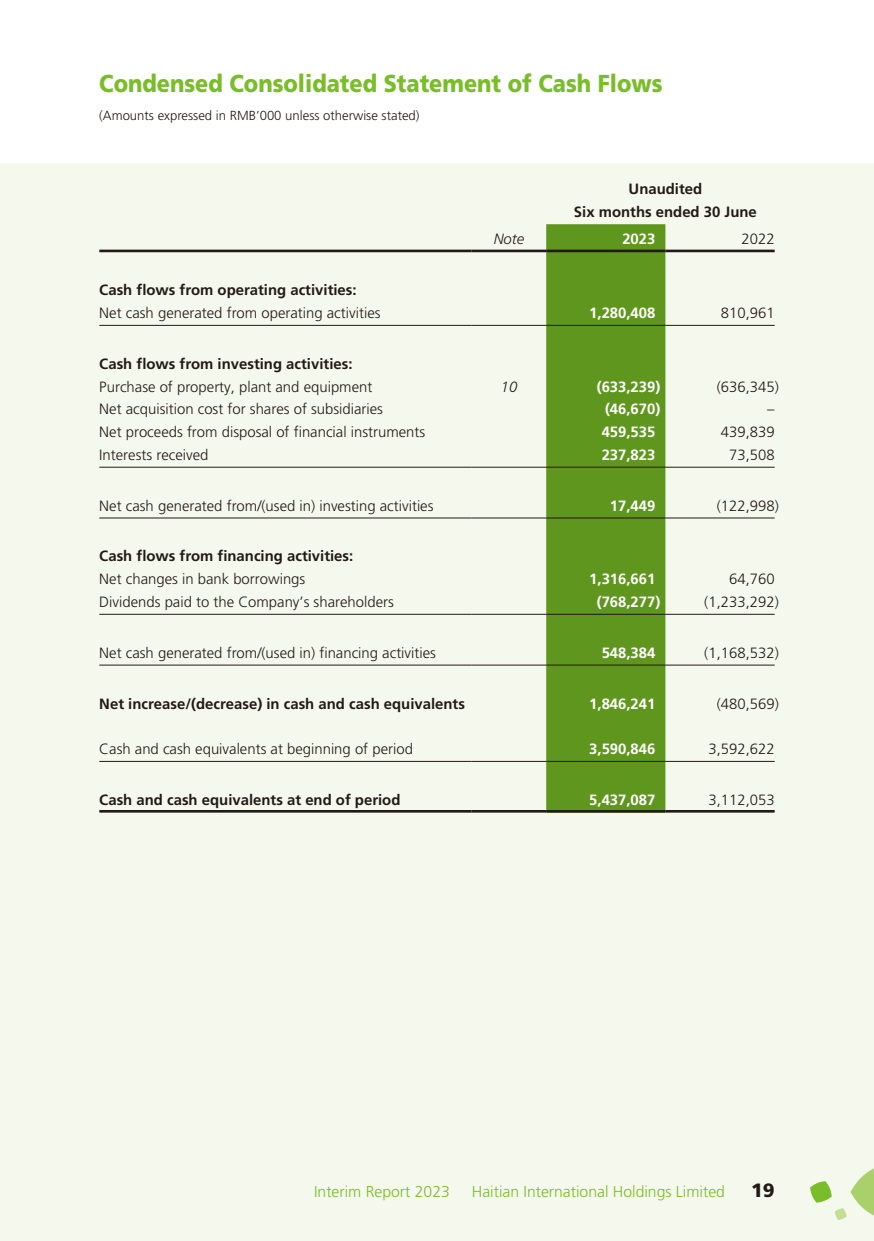
<style>
.page{position:relative;width:874px;height:1241px;background:#fff}
.page>*{position:absolute;margin:0;border:0;box-sizing:border-box;transform-origin:0 0}
.t1{font:900 24.5px "Frutiger LT Std";color:#79bd29;scale:.88 1}
.t2{font:900 19.25px "Frutiger LT Std";color:#231916}
.t3{font:300 15.75px "Frutiger LT Std";color:#79bd29}
.t4{font:300 14.88px "Frutiger LT Std";color:#231916}
.t5{font:700 14.88px/22.8px "Frutiger LT Std";color:#231916;text-align:center}
.t6{font:700 14.88px "Frutiger LT Std";color:#fff}
.t7{font:italic 300 14.88px "Frutiger LT Std";color:#231916}
.t8{font:300 13.12px "Frutiger LT Std";color:#231916}
</style>
<div class="page">
<div style="left:0;top:164px;width:873px;height:1076px;background:#f5f9ed"></div>
<svg style="left:810px;top:1169px;width:63px;height:50px"></svg>
<svg style="left:546px;top:224px;width:119px;height:585px;background:#639824"></svg>
<hr style="left:99px;top:249px;width:372px;height:3px;background:#231916">
<hr style="left:471px;top:249px;width:75px;height:3px;background:#231916">
<hr style="left:546px;top:249px;width:119px;height:3px;background:#231916">
<hr style="left:665px;top:249px;width:109px;height:3px;background:#231916">
<hr style="left:99px;top:325px;width:372px;height:1px;background:#231916">
<hr style="left:471px;top:325px;width:75px;height:1px;background:#231916">
<hr style="left:546px;top:325px;width:119px;height:1px;background:#231916">
<hr style="left:665px;top:325px;width:109px;height:1px;background:#231916">
<hr style="left:99px;top:466px;width:372px;height:1px;background:#231916">
<hr style="left:471px;top:466px;width:75px;height:1px;background:#231916">
<hr style="left:546px;top:466px;width:119px;height:1px;background:#231916">
<hr style="left:665px;top:466px;width:109px;height:1px;background:#231916">
<hr style="left:99px;top:517px;width:372px;height:1px;background:#231916">
<hr style="left:471px;top:517px;width:75px;height:1px;background:#231916">
<hr style="left:546px;top:517px;width:119px;height:1px;background:#231916">
<hr style="left:665px;top:517px;width:109px;height:1px;background:#231916">
<hr style="left:99px;top:613px;width:372px;height:1px;background:#231916">
<hr style="left:471px;top:613px;width:75px;height:1px;background:#231916">
<hr style="left:546px;top:613px;width:119px;height:1px;background:#231916">
<hr style="left:665px;top:613px;width:109px;height:1px;background:#231916">
<hr style="left:99px;top:664px;width:372px;height:1px;background:#231916">
<hr style="left:471px;top:664px;width:75px;height:1px;background:#231916">
<hr style="left:546px;top:664px;width:119px;height:1px;background:#231916">
<hr style="left:665px;top:664px;width:109px;height:1px;background:#231916">
<hr style="left:99px;top:760px;width:372px;height:1px;background:#231916">
<hr style="left:471px;top:760px;width:75px;height:1px;background:#231916">
<hr style="left:546px;top:760px;width:119px;height:1px;background:#231916">
<hr style="left:665px;top:760px;width:109px;height:1px;background:#231916">
<hr style="left:99px;top:809px;width:372px;height:3px;background:#231916">
<hr style="left:471px;top:809px;width:75px;height:3px;background:#231916">
<hr style="left:546px;top:809px;width:119px;height:3px;background:#231916">
<hr style="left:665px;top:809px;width:109px;height:3px;background:#231916">
<h1 class="t1" style="left:99px;top:72px;width:641px">Condensed Consolidated Statement of Cash Flows</h1>
<p class="t8" style="left:99px;top:109px;width:321px">(Amounts expressed in RMB’000 unless otherwise stated)</p>
<p class="t5" style="left:573px;top:178px;width:184px">Unaudited<br>Six months ended 30 June</p>
<p class="t7" style="left:493px;top:232px;width:32px">Note</p>
<p class="t6" style="left:622px;top:232px;width:35px">2023</p>
<p class="t4" style="left:741px;top:232px;width:35px">2022</p>
<p class="t5" style="left:99px;top:279px;width:259px">Cash flows from operating activities:</p>
<p class="t4" style="left:99px;top:305px;width:282px">Net cash generated from operating activities</p>
<p class="t6" style="left:589px;top:305px;width:68px">1,280,408</p>
<p class="t4" style="left:720px;top:305px;width:55px">810,961</p>
<p class="t5" style="left:99px;top:353px;width:254px">Cash flows from investing activities:</p>
<p class="t4" style="left:99px;top:379px;width:274px">Purchase of property, plant and equipment</p>
<p class="t7" style="left:500px;top:379px;width:18px">10</p>
<p class="t6" style="left:596px;top:379px;width:65px">(633,239)</p>
<p class="t4" style="left:716px;top:379px;width:64px">(636,345)</p>
<p class="t4" style="left:99px;top:402px;width:285px">Net acquisition cost for shares of subsidiaries</p>
<p class="t6" style="left:604px;top:402px;width:57px">(46,670)</p>
<p class="t4" style="left:766px;top:402px;width:9px">–</p>
<p class="t4" style="left:99px;top:424px;width:327px">Net proceeds from disposal of financial instruments</p>
<p class="t6" style="left:601px;top:424px;width:55px">459,535</p>
<p class="t4" style="left:720px;top:424px;width:55px">439,839</p>
<p class="t4" style="left:99px;top:447px;width:111px">Interests received</p>
<p class="t6" style="left:601px;top:447px;width:55px">237,823</p>
<p class="t4" style="left:728px;top:447px;width:47px">73,508</p>
<p class="t4" style="left:99px;top:498px;width:335px">Net cash generated from/(used in) investing activities</p>
<p class="t6" style="left:609px;top:498px;width:47px">17,449</p>
<p class="t4" style="left:716px;top:498px;width:64px">(122,998)</p>
<p class="t5" style="left:99px;top:545px;width:255px">Cash flows from financing activities:</p>
<p class="t4" style="left:99px;top:571px;width:207px">Net changes in bank borrowings</p>
<p class="t6" style="left:589px;top:571px;width:68px">1,316,661</p>
<p class="t4" style="left:728px;top:571px;width:47px">64,760</p>
<p class="t4" style="left:99px;top:594px;width:296px">Dividends paid to the Company’s shareholders</p>
<p class="t6" style="left:596px;top:594px;width:65px">(768,277)</p>
<p class="t4" style="left:704px;top:594px;width:76px">(1,233,292)</p>
<p class="t4" style="left:99px;top:645px;width:338px">Net cash generated from/(used in) financing activities</p>
<p class="t6" style="left:601px;top:645px;width:55px">548,384</p>
<p class="t4" style="left:704px;top:645px;width:76px">(1,168,532)</p>
<p class="t5" style="left:99px;top:692px;width:367px">Net increase/(decrease) in cash and cash equivalents</p>
<p class="t6" style="left:589px;top:696px;width:68px">1,846,241</p>
<p class="t4" style="left:716px;top:696px;width:64px">(480,569)</p>
<p class="t4" style="left:99px;top:741px;width:315px">Cash and cash equivalents at beginning of period</p>
<p class="t6" style="left:589px;top:741px;width:68px">3,590,846</p>
<p class="t4" style="left:708px;top:741px;width:68px">3,592,622</p>
<p class="t5" style="left:99px;top:789px;width:302px">Cash and cash equivalents at end of period</p>
<p class="t6" style="left:589px;top:792px;width:68px">5,437,087</p>
<p class="t4" style="left:708px;top:792px;width:68px">3,112,053</p>
<p class="t3" style="left:314px;top:1183px;width:137px">Interim Report 2023</p>
<p class="t3" style="left:471px;top:1183px;width:254px">Haitian International Holdings Limited</p>
<p class="t2" style="left:750px;top:1181px;width:25px">19</p>
</div>
